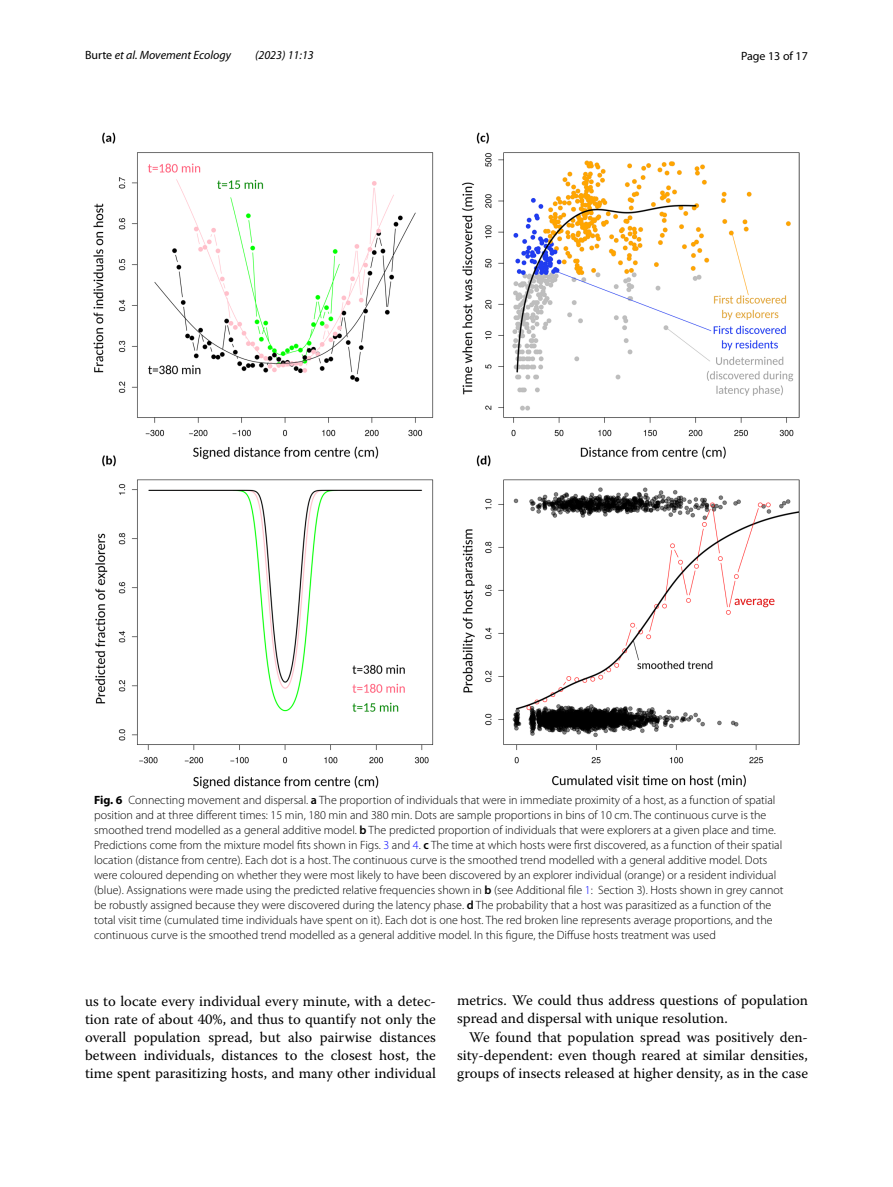
<style>
.page{position:relative;width:893px;height:1187px;background:#fff}
.page>*{position:absolute;margin:0;border:0;box-sizing:border-box;transform-origin:0 0}
.t1{font:14.7px/18px "Warnock Pro";color:#000;text-align:justify}
.t2{font:300 12px/15px "Myriad Pro";color:#000}
.t3{font:italic 12px "Myriad Pro";color:#000}
.t4{font:12px "Myriad Pro";color:#000}
.s1{font-style:normal}
.s2{font-weight:700}
.s3{font-weight:600}
.s4{color:#00f}
</style>
<div class="page">
<img style="left:94px;top:133px;width:705px;height:655px">
<p class="t3" style="left:85px;top:48px;width:147px"><span class="s1">Burte</span> et al. Movement Ecology</p>
<p class="t3" style="left:255px;top:48px;width:60px">(2023) 11:13</p>
<p class="t4" style="left:741px;top:48px;width:68px">Page 13 of 17</p>
<p class="t2" style="left:94px;top:792px;width:691px"><span class="s2">Fig. 6</span> Connecting movement and dispersal. <span class="s3">a</span> The proportion of individuals that were in immediate proximity of a host, as a function of spatial position and at three different times: 15 min, 180 min and 380 min. Dots are sample proportions in bins of 10 cm. The continuous curve is the smoothed trend modelled as a general additive model. <span class="s3">b</span> The predicted proportion of individuals that were explorers at a given place and time.<br>Predictions come from the mixture model fits shown in Figs. <span class="s4">3</span> and <span class="s4">4</span>. <span class="s3">c</span> The time at which hosts were first discovered, as a function of their spatial location (distance from centre). Each dot is a host. The continuous curve is the smoothed trend modelled with a general additive model. Dots were coloured depending on whether they were most likely to have been discovered by an explorer individual (orange) or a resident individual (blue). Assignations were made using the predicted relative frequencies shown in <span class="s3">b</span> (see Additional file <span class="s4">1</span>: Section 3). Hosts shown in grey cannot be robustly assigned because they were discovered during the latency phase. <span class="s3">d</span> The probability that a host was parasitized as a function of the total visit time (cumulated time individuals have spent on it). Each dot is one host. The red broken line represents average proportions, and the continuous curve is the smoothed trend modelled as a general additive model. In this figure, the Diffuse hosts treatment was used</p>
<p class="t1" style="left:85px;top:991px;width:352px">us to locate every individual every minute, with a detec&shy;tion rate of about 40%, and thus to quantify not only the overall population spread, but also pairwise distances between individuals, distances to the closest host, the time spent parasitizing hosts, and many other individual</p>
<p class="t1" style="left:457px;top:991px;width:352px">metrics. We could thus address questions of population spread and dispersal with unique resolution.</p>
<p class="t1" style="left:457px;top:1027px;width:352px;text-indent:12px">We found that population spread was positively den&shy;sity-dependent: even though reared at similar densities, groups of insects released at higher density, as in the case</p>
</div>
